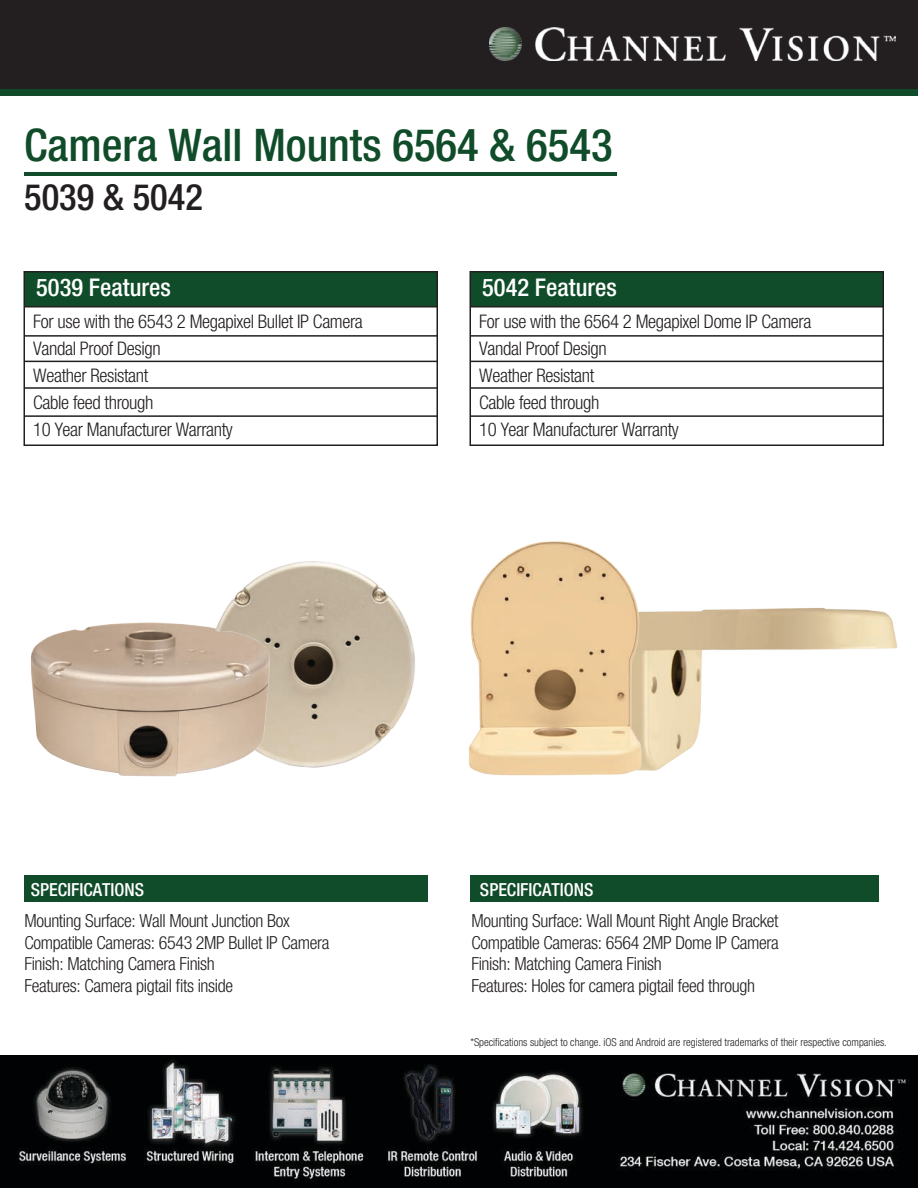
<style>
.page{position:relative;width:918px;height:1188px;background:#fff}
.page>*{position:absolute;margin:0;border:0;box-sizing:border-box;transform-origin:0 0}
.t1{font:500 condensed 45px "Helvetica Neue LT Com";color:#104c29}
.t2{font:500 condensed 36.45px "Helvetica Neue LT Com";color:#231f20}
.t3{font:500 condensed 24.45px "Helvetica Neue LT Com";color:#fff}
.t4{font:300 condensed 18.75px/27px "Helvetica Neue LT Com";letter-spacing:-.02em;color:#231f20}
.t5{font:300 condensed 18px/21.6px "Helvetica Neue LT Com";letter-spacing:-.02em;color:#231f20}
.t6{font:500 condensed 18px "Helvetica Neue LT Com";color:#fff}
.t7{font:300 condensed 10.95px "Helvetica Neue LT Com";color:#231f20}
</style>
<div class="page">
<div style="left:0;top:75px;width:918px;height:21px;background:#104c29"></div>
<div style="left:0;top:0;width:918px;height:89px;background:#231f20"></div>
<hr style="left:24px;top:172px;width:593px;height:4px;background:#104c29">
<div style="left:24px;top:875px;width:403px;height:27px;background:#104c29"></div>
<div style="left:471px;top:875px;width:408px;height:27px;background:#104c29"></div>
<img style="left:0;top:1056px;width:918px;height:132px">
<img style="left:489px;top:28px;width:406px;height:32px">
<div style="left:24px;top:272px;width:414px;height:35px;background:#104c29"></div>
<div style="left:24px;top:271px;width:414px;height:175px;border:2px solid #231f20"></div>
<hr style="left:25px;top:335px;width:413px;height:2px;background:#231f20">
<hr style="left:25px;top:361px;width:413px;height:1px;background:#231f20">
<hr style="left:25px;top:387px;width:413px;height:2px;background:#231f20">
<hr style="left:25px;top:415px;width:413px;height:2px;background:#231f20">
<hr style="left:24px;top:306px;width:413px;height:2px;background:#231f20">
<div style="left:470px;top:272px;width:414px;height:35px;background:#104c29"></div>
<div style="left:470px;top:271px;width:414px;height:175px;border:2px solid #231f20"></div>
<hr style="left:471px;top:335px;width:413px;height:2px;background:#231f20">
<hr style="left:471px;top:361px;width:413px;height:1px;background:#231f20">
<hr style="left:471px;top:387px;width:413px;height:2px;background:#231f20">
<hr style="left:471px;top:415px;width:413px;height:2px;background:#231f20">
<hr style="left:470px;top:306px;width:413px;height:2px;background:#231f20">
<img style="left:702px;top:607px;width:196px;height:44px">
<img style="left:469px;top:541px;width:233px;height:235px">
<img style="left:299px;top:561px;width:116px;height:207px">
<img style="left:31px;top:562px;width:268px;height:215px">
<h1 class="t1" style="left:24px;top:119px;width:590px">Camera Wall Mounts 6564 &amp; 6543</h1>
<h2 class="t2" style="left:24px;top:176px;width:180px">5039 &amp; 5042</h2>
<h3 class="t3" style="left:36px;top:273px;width:136px">5039 Features</h3>
<p class="t4" style="left:33px;top:308px;width:331px">For use with the 6543 2 Megapixel Bullet IP Camera<br>Vandal Proof Design<br>Weather Resistant<br>Cable feed through<br>10 Year Manufacturer Warranty</p>
<h3 class="t3" style="left:482px;top:273px;width:136px">5042 Features</h3>
<p class="t4" style="left:479px;top:308px;width:334px">For use with the 6564 2 Megapixel Dome IP Camera<br>Vandal Proof Design<br>Weather Resistant<br>Cable feed through<br>10 Year Manufacturer Warranty</p>
<p class="t6" style="left:31px;top:878px;width:115px">SPECIFICATIONS</p>
<p class="t6" style="left:480px;top:878px;width:115px">SPECIFICATIONS</p>
<p class="t5" style="left:24px;top:910px;width:306px">Mounting Surface: Wall Mount Junction Box Compatible Cameras: 6543 2MP Bullet IP Camera Finish: Matching Camera Finish<br>Features: Camera pigtail fits inside</p>
<p class="t5" style="left:471px;top:910px;width:309px">Mounting Surface: Wall Mount Right Angle Bracket Compatible Cameras: 6564 2MP Dome IP Camera Finish: Matching Camera Finish<br>Features: Holes for camera pigtail feed through</p>
<p class="t7" style="left:470px;top:1036px;width:418px">*Specifications subject to change. iOS and Android are registered trademarks of their respective companies.</p>
</div>
